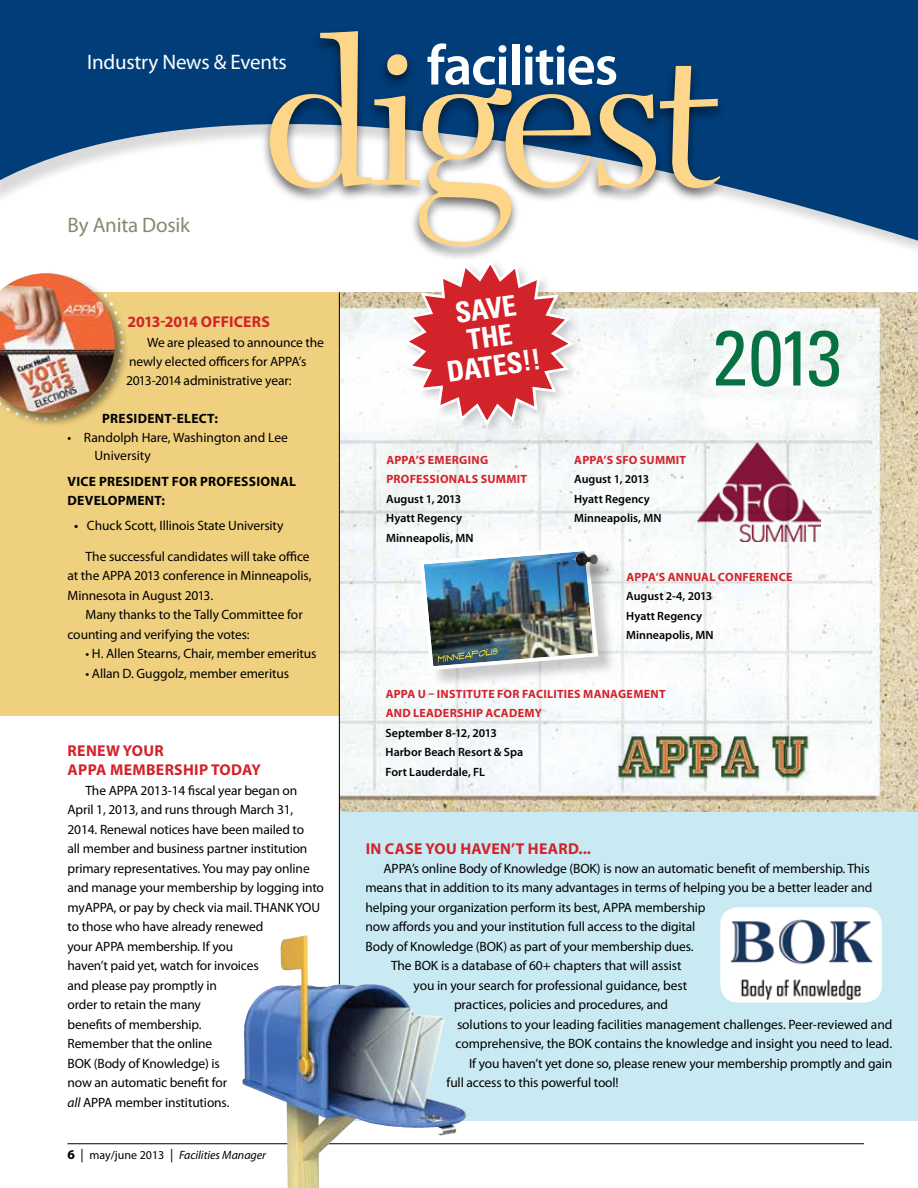
<style>
.page{position:relative;width:918px;height:1188px;background:#fff}
.page>*{position:absolute;margin:0;border:0;box-sizing:border-box;transform-origin:0 0}
.t1{font:207px "New Caledonia";letter-spacing:-.045em;color:#fdd689}
.t2{font:condensed 78px "Univers";color:#077142}
.t3{font:600 57px "Myriad Pro";letter-spacing:-.025em;color:#fff}
.t4{font:700 condensed 28.5px/28.5px "Univers";color:#fff;text-align:center}
.t5{font:21px "Myriad Pro";letter-spacing:-.01em;color:#fff}
.t6{font:21px "Myriad Pro";letter-spacing:-.01em;color:#8b8674}
.t7{font:700 15.75px/19.5px "Myriad Pro";letter-spacing:.02em;color:#d2232a}
.t8{font:700 15.75px "Myriad Pro";color:#d2232a}
.t9{font:13.5px/19.5px "Myriad Pro";letter-spacing:-.01em;color:#000}
.t10{font:700 13.5px "Myriad Pro";letter-spacing:.02em;color:#000}
.t11{font:600 12px/19.5px "Myriad Pro";color:#000}
.t12{font:700 12px/19.5px "Myriad Pro";letter-spacing:.025em;color:#d2232a}
.t13{font:italic 12px "Myriad Pro";color:#000}
.s1{font-weight:600}
.s2{font-style:italic}
.s3{font-weight:700;font-style:normal;font-size:13.5px}
.s4{font-style:normal;font-size:13.5px}
.s5{font-style:normal}
</style>
<div class="page">
<div style="left:0;top:292px;width:339px;height:424px;background:#efd07f"></div>
<div style="left:339px;top:812px;width:579px;height:308px;background:#caeaf3"></div>
<hr style="left:68px;top:1143px;width:796px;height:1px;background:#000">
<svg style="left:0;top:0;width:918px;height:241px;fill:#003d79"></svg>
<div style="left:260px;top:28px;width:469px;height:233px;background:#000;opacity:.6"></div>
<img style="left:340px;top:293px;width:578px;height:519px">
<div style="left:401px;top:257px;width:184px;height:180px;background:#f3f7f8"></div>
<svg style="left:400px;top:258px;width:177px;height:171px"></svg>
<img style="left:697px;top:442px;width:124px;height:99px">
<div style="left:423px;top:550px;width:193px;height:138px;background:#000;opacity:.2"></div>
<div style="left:576px;top:555px;width:40px;height:30px;background:#000;opacity:.3"></div>
<img style="left:418px;top:545px;width:182px;height:127px">
<div style="left:604px;top:733px;width:219px;height:49px;background:#fff"></div>
<img style="left:617px;top:734px;width:194px;height:46px">
<hr style="left:339px;top:292px;width:1px;height:828px;background:#000">
<div style="left:720px;top:907px;width:162px;height:96px;background:#fff;border-radius:17px"></div>
<img style="left:731px;top:919px;width:141px;height:83px">
<div style="left:0;top:271px;width:130px;height:156px;background:#000;opacity:.5"></div>
<img style="left:0;top:273px;width:115px;height:140px">
<img style="left:242px;top:935px;width:224px;height:253px">
<h1 class="t1" style="left:263px;top:-4px;width:460px">digest</h1>
<h3 class="t5" style="left:87px;top:49px;width:201px">Industry News &amp; Events</h3>
<h3 class="t3" style="left:427px;top:29px;width:193px">facilities</h3>
<h3 class="t6" style="left:68px;top:212px;width:124px">By Anita Dosik</h3>
<p class="t8" style="left:128px;top:311px;width:144px">2013-2014 OFFICERS</p>
<p class="t9" style="left:126px;top:332px;width:199px;text-indent:21px">We are pleased to announce the newly elected officers for APPA’s<br>2013-2014 administrative year:</p>
<p class="t10" style="left:102px;top:410px;width:117px">PRESIDENT-ELECT:</p>
<p class="t9" style="left:94px;top:428px;width:195px;line-height:18.8px;text-indent:-27px">• Randolph Hare, Washington and Lee<br>University</p>
<p class="t10" style="left:68px;top:473px;width:114px">VICE PRESIDENT FOR</p>
<p class="t10" style="left:200px;top:473px;width:97px">PROFESSIONAL</p>
<p class="t10" style="left:68px;top:491px;width:99px">DEVELOPMENT:</p>
<p class="t9" style="left:74px;top:516px;width:211px"><span class="s1">•</span> Chuck Scott, Illinois State University</p>
<p class="t9" style="left:68px;top:547px;width:246px;text-indent:18px">The successful candidates will take office at the APPA 2013 conference in Minneapolis,<br>Minnesota in August 2013.</p>
<p class="t9" style="left:68px;top:605px;width:237px;text-indent:18px">Many thanks to the Tally Committee for counting and verifying the votes:</p>
<p class="t9" style="left:86px;top:644px;width:233px">• H. Allen Stearns, Chair, member emeritus</p>
<p class="t9" style="left:86px;top:663px;width:205px">• Allan D. Guggolz, member emeritus</p>
<p class="t7" style="left:68px;top:740px;width:194px">RENEW YOUR<br>APPA MEMBERSHIP TODAY</p>
<p class="t9" style="left:68px;top:781px;width:258px;text-indent:18px">The APPA 2013-14 fiscal year began on April 1, 2013, and runs through March 31, 2014. Renewal notices have been mailed to<br>all member and business partner institution primary representatives. You may pay online and manage your membership by logging into myAPPA, or pay by check via mail. THANK YOU to those who have already renewed<br>your APPA membership. If you<br>haven’t paid yet, watch for invoices<br>and please pay promptly in<br>order to retain the many<br>benefits of membership.<br>Remember that the online<br>BOK (Body of Knowledge) is<br>now an automatic benefit for<br><span class="s2">all</span> APPA member institutions.</p>
<p class="t13" style="left:68px;top:1147px;width:200px"><span class="s3">6</span> <span class="s4">|</span> <span class="s5">may/june 2013</span> <span class="s4">|</span> Facilities Manager</p>
<h3 class="t4" style="left:437px;top:301px;width:96px;rotate:-8deg">Save the<br>Dates!!</h3>
<p class="t12" style="left:386px;top:449px;width:142px">APPA’S EMERGING<br>PROFESSIONALS SUMMIT</p>
<p class="t11" style="left:386px;top:488px;width:89px">August 1, 2013<br>Hyatt Regency<br>Minneapolis, MN</p>
<p class="t12" style="left:574px;top:449px;width:50px">APPA’S SFO</p>
<p class="t12" style="left:640px;top:449px;width:48px">SUMMIT</p>
<p class="t11" style="left:574px;top:469px;width:89px">August 1, 2013<br>Hyatt Regency<br>Minneapolis, MN</p>
<h2 class="t2" style="left:713px;top:308px;width:131px">2013</h2>
<p class="t12" style="left:626px;top:566px;width:168px">APPA’S ANNUAL CONFERENCE</p>
<p class="t11" style="left:626px;top:586px;width:89px">August 2-4, 2013<br>Hyatt Regency<br>Minneapolis, MN</p>
<p class="t12" style="left:386px;top:683px;width:282px">APPA U – INSTITUTE FOR FACILITIES MANAGEMENT<br>AND LEADERSHIP ACADEMY</p>
<p class="t11" style="left:386px;top:722px;width:139px">September 8-12, 2013<br>Harbor Beach Resort &amp; Spa<br>Fort Lauderdale, FL</p>
<p class="t7" style="left:366px;top:838px;width:30px">IN CASE</p>
<p class="t7" style="left:425px;top:838px;width:125px">YOU HAVEN’T HEARD</p>
<p class="t7" style="left:579px;top:838px;width:14px">...</p>
<p class="t9" style="left:384px;top:859px;width:488px">APPA’s online Body of Knowledge (BOK) is now an automatic benefit of membership. This</p>
<p class="t9" style="left:366px;top:878px;width:508px">means that in addition to its many advantages in terms of helping you be a better leader and</p>
<p class="t9" style="left:366px;top:897px;width:341px">helping your organization perform its best, APPA membership</p>
<p class="t9" style="left:366px;top:917px;width:331px">now affords you and your institution full access to the digital</p>
<p class="t9" style="left:366px;top:936px;width:330px">Body of Knowledge (BOK) as part of your membership dues.</p>
<p class="t9" style="left:391px;top:956px;width:292px">The BOK is a database of 60+ chapters that will assist</p>
<p class="t9" style="left:414px;top:975px;width:275px">you in your search for professional guidance, best</p>
<p class="t9" style="left:454px;top:995px;width:216px">practices, policies and procedures, and</p>
<p class="t9" style="left:457px;top:1014px;width:437px">solutions to your leading facilities management challenges. Peer-reviewed and</p>
<p class="t9" style="left:456px;top:1034px;width:438px">comprehensive, the BOK contains the knowledge and insight you need to lead.</p>
<p class="t9" style="left:469px;top:1053px;width:425px">If you haven’t yet done so, please renew your membership promptly and gain</p>
<p class="t9" style="left:447px;top:1073px;width:174px">full access to this powerful tool!</p>
</div>
